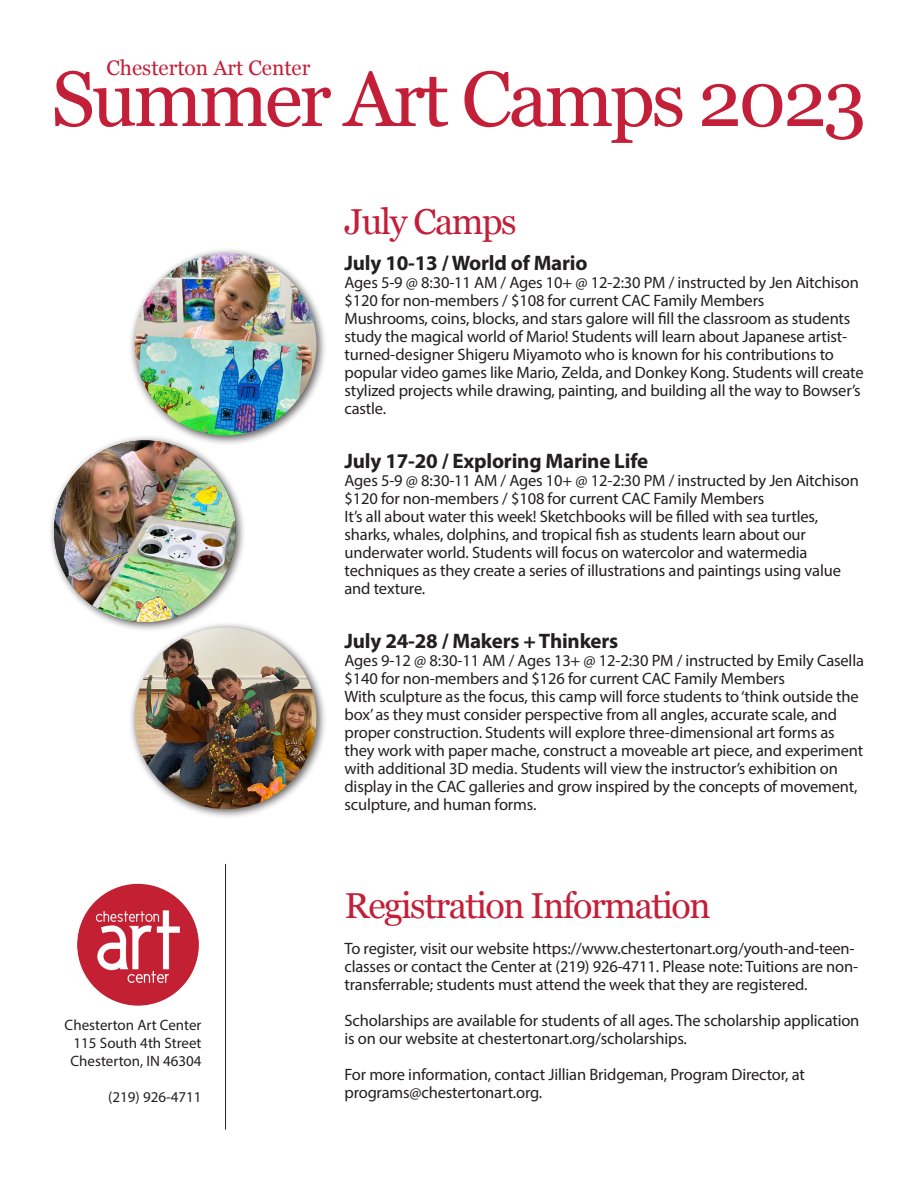
<style>
.page{position:relative;width:918px;height:1188px;background:#fff}
.page>*{position:absolute;margin:0;border:0;box-sizing:border-box;transform-origin:0 0}
.t1{font:78px "Georgia";letter-spacing:-.04em;color:#c31f39}
.t2{font:36px "Georgia";letter-spacing:-.04em;color:#c31f39}
.t3{font:700 21px "Myriad Pro";letter-spacing:-.01em;color:#231f20}
.t4{font:21px "Georgia";color:#c31f39}
.t5{font:16.5px/18px "Myriad Pro";letter-spacing:-.01em;color:#231f20}
.t6{font:15px/18px "Myriad Pro";color:#231f20;text-align:center}
</style>
<div class="page">
<div style="left:129px;top:248px;width:198px;height:198px;background:#231f20;opacity:.75"></div>
<img style="left:135px;top:254px;width:181px;height:181px;border-radius:91px">
<div style="left:48px;top:434px;width:198px;height:199px;background:#231f20;opacity:.75"></div>
<img style="left:54px;top:440px;width:182px;height:182px;border-radius:91px">
<div style="left:129px;top:621px;width:198px;height:199px;background:#231f20;opacity:.75"></div>
<img style="left:135px;top:627px;width:181px;height:182px;border-radius:91px">
<img style="left:77px;top:884px;width:122px;height:122px;border-radius:61px">
<hr style="left:225px;top:864px;width:1px;height:266px;background:#231f20">
<p class="t4" style="left:106px;top:52px;width:205px">Chesterton Art Center</p>
<h1 class="t1" style="left:51px;top:42px;width:817px">Summer Art Camps 2023</h1>
<p class="t6" style="left:65px;top:1016px;width:138px">Chesterton Art Center<br>115 South 4th Street<br>Chesterton, IN 46304</p>
<p class="t6" style="left:108px;top:1088px;width:95px">(219) 926-4711</p>
<h2 class="t2" style="left:345px;top:195px;width:174px">July Camps</h2>
<p class="t3" style="left:345px;top:249px;width:245px">July 10-13 / World of Mario</p>
<p class="t5" style="left:345px;top:273px;width:521px">Ages 5-9 @ 8:30-11 AM / Ages 10+ @ 12-2:30 PM / instructed by Jen Aitchison $120 for non-members / $108 for current CAC Family Members<br>Mushrooms, coins, blocks, and stars galore will fill the classroom as students study the magical world of Mario! Students will learn about Japanese artist&shy;turned-designer Shigeru Miyamoto who is known for his contributions to popular video games like Mario, Zelda, and Donkey Kong. Students will create stylized projects while drawing, painting, and building all the way to Bowser’s castle.</p>
<p class="t3" style="left:345px;top:447px;width:305px">July 17-20 / Exploring Marine Life</p>
<p class="t5" style="left:345px;top:471px;width:516px">Ages 5-9 @ 8:30-11 AM / Ages 10+ @ 12-2:30 PM / instructed by Jen Aitchison $120 for non-members / $108 for current CAC Family Members<br>It’s all about water this week! Sketchbooks will be filled with sea turtles, sharks, whales, dolphins, and tropical fish as students learn about our underwater world. Students will focus on watercolor and watermedia techniques as they create a series of illustrations and paintings using value and texture.</p>
<p class="t3" style="left:345px;top:627px;width:275px">July 24-28 / Makers + Thinkers</p>
<p class="t5" style="left:345px;top:651px;width:521px">Ages 9-12 @ 8:30-11 AM / Ages 13+ @ 12-2:30 PM / instructed by Emily Casella $140 for non-members and $126 for current CAC Family Members<br>With sculpture as the focus, this camp will force students to ‘think outside the box’ as they must consider perspective from all angles, accurate scale, and proper construction. Students will explore three-dimensional art forms as they work with paper mache, construct a moveable art piece, and experiment with additional 3D media. Students will view the instructor’s exhibition on display in the CAC galleries and grow inspired by the concepts of movement, sculpture, and human forms.</p>
<h2 class="t2" style="left:345px;top:879px;width:368px">Registration Information</h2>
<p class="t5" style="left:345px;top:939px;width:515px">To register, visit our website https://www.chestertonart.org/youth-and-teen&shy;classes or contact the Center at (219) 926-4711. Please note: Tuitions are non&shy;transferrable; students must attend the week that they are registered.</p>
<p class="t5" style="left:345px;top:1011px;width:516px">Scholarships are available for students of all ages. The scholarship application is on our website at chestertonart.org/scholarships.</p>
<p class="t5" style="left:345px;top:1065px;width:462px">For more information, contact Jillian Bridgeman, Program Director, at programs@chestertonart.org.</p>
</div>
